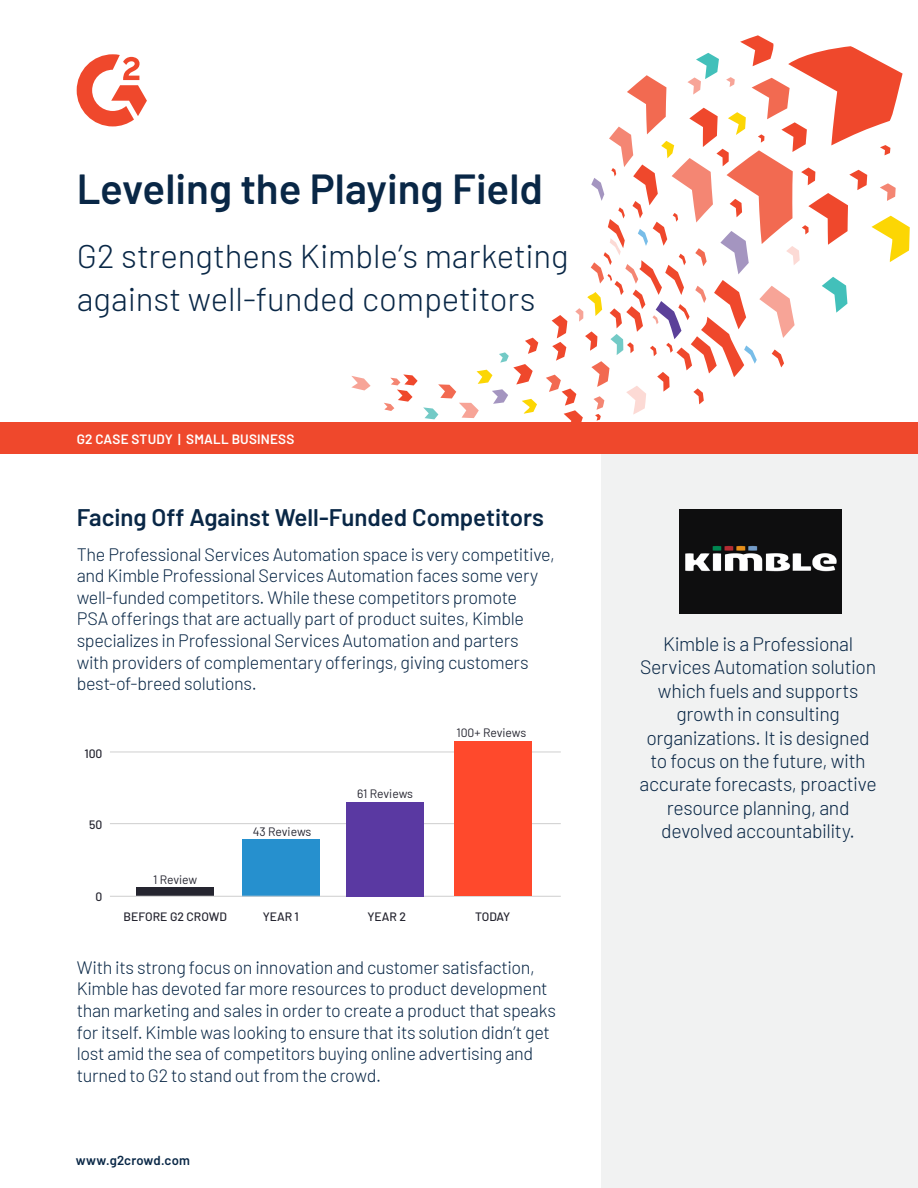
<style>
.page{position:relative;width:918px;height:1188px;background:#fff}
.page>*{position:absolute;margin:0;border:0;box-sizing:border-box;transform-origin:0 0}
.Hero_Text{font:600 42px "Barlow";color:#092746}
.Hero_Text-2{font:300 33px/43.5px "Barlow";letter-spacing:-.005em;color:#092746}
.Body_Copy{font:600 24px "Barlow";color:#092746}
.Call_Out_Heading{font:300 19.5px/23.4px "Barlow";letter-spacing:-.02em;color:#092746;text-align:center}
.Call_Out_Heading-2{font:300 18px/21.6px "Barlow";letter-spacing:-.02em;color:#092746}
.Para_Heading{font:600 13.5px "Barlow";letter-spacing:.015em;color:#fff}
.Call_Out_Heading-3{font:600 13.05px "Barlow";letter-spacing:.01em;color:#092746}
.t1{font:12.15px "Barlow";letter-spacing:-.005em;color:#252530}
.t2{font:500 12.15px "Barlow";color:#252530}
</style>
<div class="page">
<div style="left:600px;top:438px;width:318px;height:750px;background:#f1f2f2"></div>
<div style="left:0;top:423px;width:918px;height:31px;background:#ef482c"></div>
<svg style="left:351px;top:376px;width:20px;height:14px"></svg>
<svg style="left:384px;top:338px;width:154px;height:81px"></svg>
<svg style="left:546px;top:35px;width:364px;height:388px"></svg>
<svg style="left:77px;top:54px;width:70px;height:72px"></svg>
<img style="left:679px;top:510px;width:162px;height:103px">
<div style="left:136px;top:887px;width:78px;height:9px;background:#252530"></div>
<div style="left:242px;top:839px;width:78px;height:57px;background:#2690ce"></div>
<hr style="left:110px;top:751px;width:451px;height:2px;background:#d3d3d3">
<hr style="left:110px;top:823px;width:451px;height:1px;background:#d3d3d3">
<hr style="left:110px;top:896px;width:451px;height:1px;background:#d3d3d3">
<div style="left:346px;top:802px;width:78px;height:94px;background:#5a39a2"></div>
<div style="left:454px;top:742px;width:78px;height:154px;background:#ff492c"></div>
<p class="Hero_Text" style="left:77px;top:158px;width:468px">Leveling the Playing Field</p>
<p class="Hero_Text-2" style="left:77px;top:232px;width:494px">G2 strengthens Kimble’s marketing against well-funded competitors</p>
<p class="Para_Heading" style="left:77px;top:430px;width:219px">G2 CASE STUDY | SMALL BUSINESS</p>
<p class="Body_Copy" style="left:77px;top:499px;width:469px">Facing Off Against Well-Funded Competitors</p>
<p class="Call_Out_Heading-2" style="left:77px;top:542px;width:480px">The Professional Services Automation space is very competitive, and Kimble Professional Services Automation faces some very well-funded competitors. While these competitors promote<br>PSA offerings that are actually part of product suites, Kimble specializes in Professional Services Automation and parters with providers of complementary offerings, giving customers best-of-breed solutions.</p>
<p class="t2" style="left:84px;top:744px;width:20px">100</p>
<p class="t2" style="left:89px;top:815px;width:15px">50</p>
<p class="t2" style="left:96px;top:888px;width:8px">0</p>
<p class="t1" style="left:153px;top:871px;width:46px">1 Review</p>
<p class="t2" style="left:124px;top:908px;width:105px">BEFORE G2 CROWD</p>
<p class="t1" style="left:253px;top:823px;width:60px">43 Reviews</p>
<p class="t1" style="left:357px;top:785px;width:57px">61 Reviews</p>
<p class="t1" style="left:457px;top:724px;width:71px">100+ Reviews</p>
<p class="t2" style="left:263px;top:908px;width:38px">YEAR 1</p>
<p class="t2" style="left:368px;top:908px;width:40px">YEAR 2</p>
<p class="t2" style="left:475px;top:908px;width:37px">TODAY</p>
<p class="Call_Out_Heading-2" style="left:77px;top:955px;width:481px">With its strong focus on innovation and customer satisfaction, Kimble has devoted far more resources to product development than marketing and sales in order to create a product that speaks for itself. Kimble was looking to ensure that its solution didn’t get lost amid the sea of competitors buying online advertising and turned to G2 to stand out from the crowd.</p>
<p class="Call_Out_Heading-3" style="left:76px;top:1151px;width:116px">www.g2crowd.com</p>
<p class="Call_Out_Heading" style="left:640px;top:631px;width:239px">Kimble is a Professional<br>Services Automation solution which fuels and supports growth in consulting organizations. It is designed to focus on the future, with accurate forecasts, proactive resource planning, and devolved accountability.</p>
</div>
